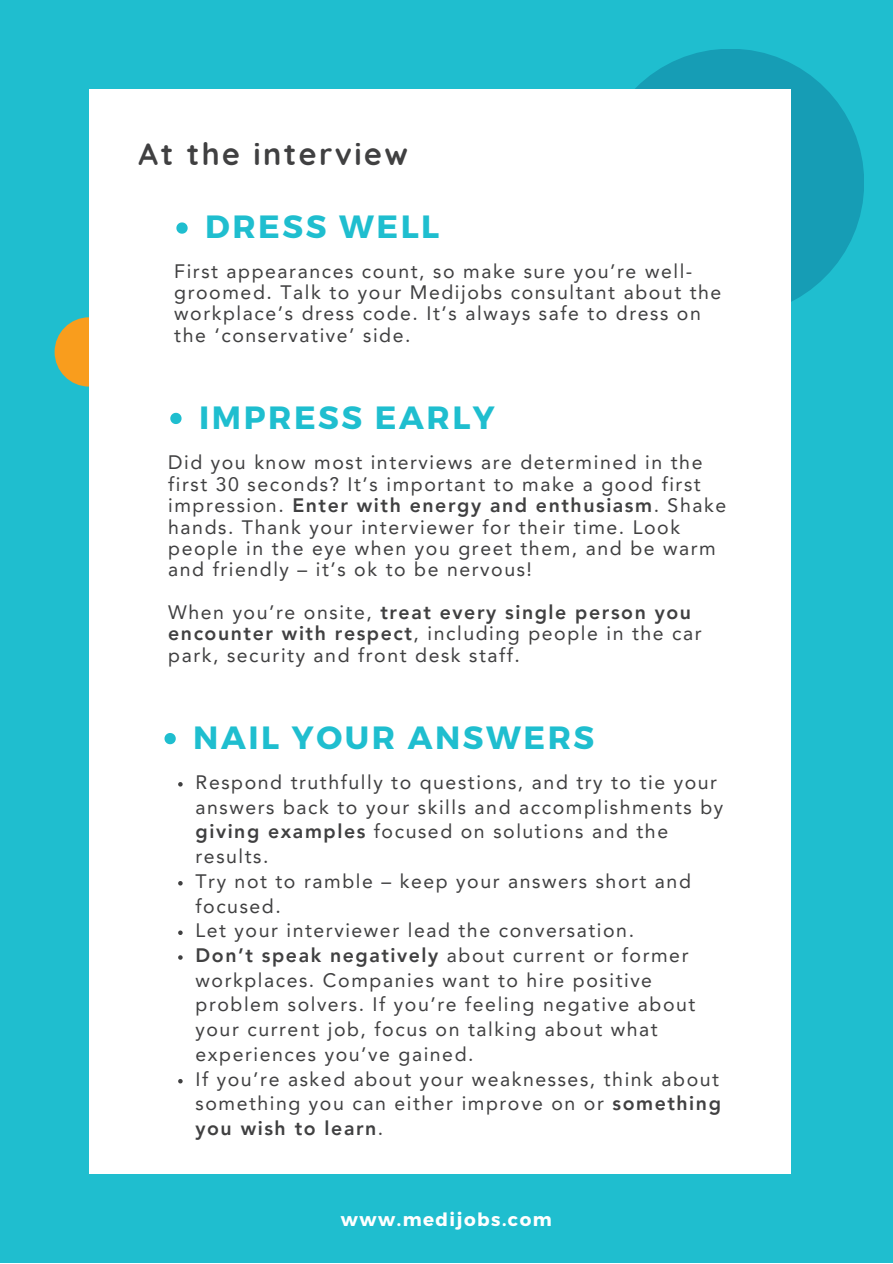
<style>
.page{position:relative;width:893px;height:1264px;background:#fff}
.page>*{position:absolute;margin:0;border:0;box-sizing:border-box;transform-origin:0 0}
.t1{font:700 32.1px "Montserrat";letter-spacing:.08em;color:#1fbecf}
.t2{font:700 30.6px "Quicksand";letter-spacing:.08em;color:#404041}
.t3{font:19.5px/21.3px "Avenir LT Pro";letter-spacing:.08em;color:#404041}
.t4{font:700 18.3px "Montserrat";letter-spacing:.08em;color:#fff}
.s1{font-weight:800}
</style>
<div class="page">
<div style="left:0;top:0;width:892px;height:1262px;background:#1fbecf"></div>
<div style="left:55px;top:317px;width:69px;height:69px;background:#f99d1d;border-radius:50%"></div>
<div style="left:596px;top:49px;width:268px;height:267px;background:#169db5;border-radius:50%"></div>
<div style="left:89px;top:89px;width:702px;height:1084px;background:#fff"></div>
<svg style="left:170px;top:413px;width:11px;height:11px"></svg>
<svg style="left:178px;top:782px;width:5px;height:4px"></svg>
<svg style="left:178px;top:881px;width:5px;height:4px"></svg>
<svg style="left:178px;top:930px;width:5px;height:5px"></svg>
<svg style="left:178px;top:955px;width:5px;height:4px"></svg>
<svg style="left:178px;top:1079px;width:5px;height:4px"></svg>
<svg style="left:164px;top:733px;width:12px;height:11px"></svg>
<svg style="left:176px;top:222px;width:12px;height:12px"></svg>
<p class="t2" style="left:139px;top:135px;width:271px">At the interview</p>
<p class="t1" style="left:205px;top:206px;width:235px">DRESS WELL</p>
<p class="t3" style="left:174px;top:262px;width:548px">First appearances count, so make sure you’re well&shy;groomed. Talk to your Medijobs consultant about the workplace’s dress code. It’s always safe to dress on the ‘conservative’ side.</p>
<p class="t1" style="left:199px;top:396px;width:297px">IMPRESS EARLY</p>
<p class="t3" style="left:168px;top:454px;width:559px">Did you know most interviews are determined in the first 30 seconds? It’s important to make a good first impression. <span class="s1">Enter with energy and enthusiasm</span>. Shake hands. Thank your interviewer for their time. Look people in the eye when you greet them, and be warm and friendly – it’s ok to be nervous!</p>
<p class="t3" style="left:168px;top:603px;width:535px">When you’re onsite, <span class="s1">treat every single person you encounter with respect</span>, including people in the car park, security and front desk staff.</p>
<p class="t1" style="left:193px;top:716px;width:402px">NAIL YOUR ANSWERS</p>
<p class="t3" style="left:195px;top:771px;width:529px;line-height:24.8px">Respond truthfully to questions, and try to tie your answers back to your skills and accomplishments by <span class="s1">giving examples</span> focused on solutions and the results.</p>
<p class="t3" style="left:195px;top:870px;width:497px;line-height:24.8px">Try not to ramble – keep your answers short and focused.</p>
<p class="t3" style="left:195px;top:921px;width:440px">Let your interviewer lead the conversation.</p>
<p class="t3" style="left:195px;top:944px;width:501px;line-height:24.8px"><span class="s1">Don’t speak negatively</span> about current or former workplaces. Companies want to hire positive problem solvers. If you’re feeling negative about your current job, focus on talking about what experiences you’ve gained.</p>
<p class="t3" style="left:195px;top:1068px;width:527px;line-height:24.8px;text-align:justify">If you’re asked about your weaknesses, think about something you can either improve on or <span class="s1">something you wish to learn</span>.</p>
<p class="t4" style="left:341px;top:1207px;width:212px">www.medijobs.com</p>
</div>
